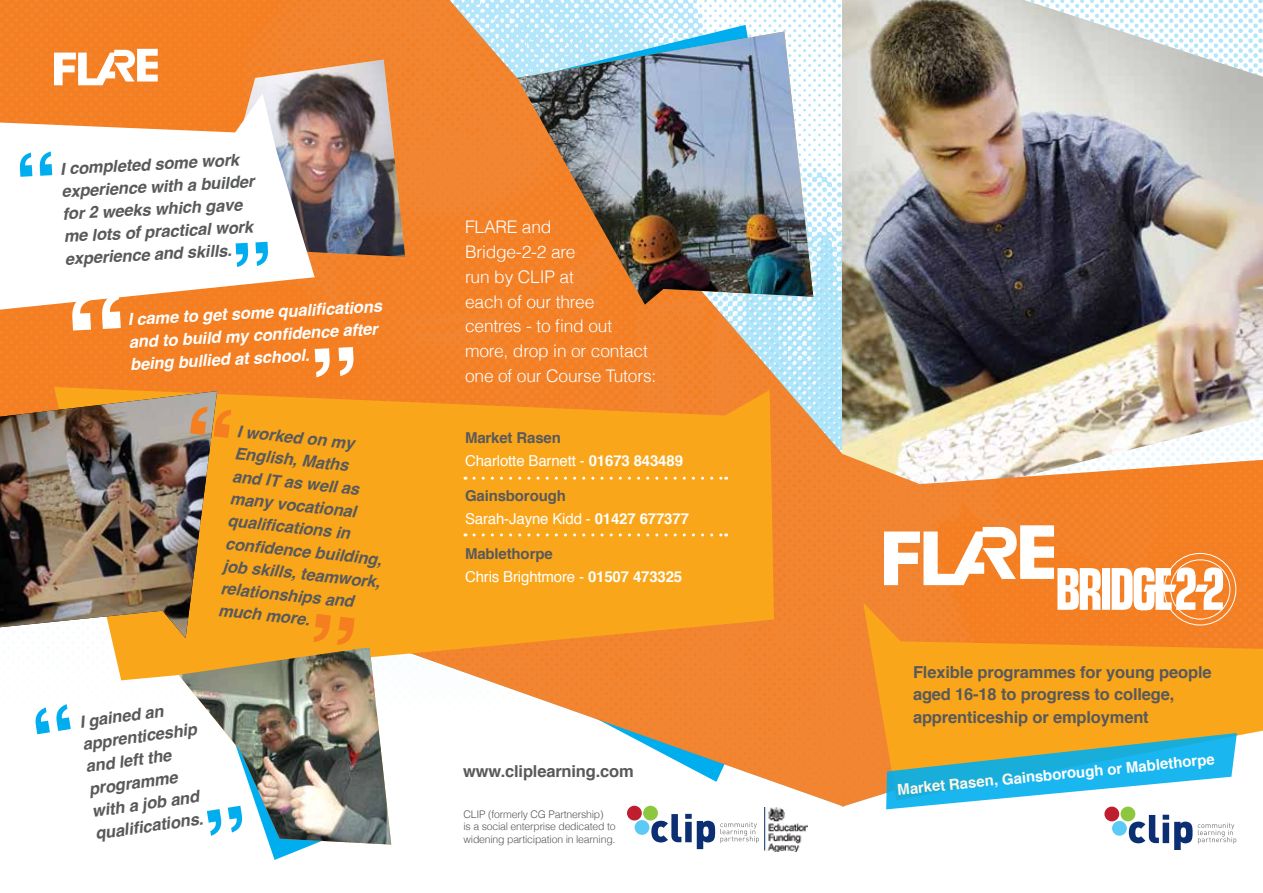
<style>
.page{position:relative;width:1263px;height:893px;background:#fff}
.page>*{position:absolute;margin:0;border:0;box-sizing:border-box;transform-origin:0 0}
.t1{font:300 17.4px/24.9px "Helvetica";letter-spacing:-.01em;color:#fff}
.t2{font:italic 700 16.5px/22.5px "Helvetica";color:#58595b}
.t3{font:700 16.5px/22.5px "Helvetica";letter-spacing:-.01em;color:#58595b}
.t4{font:italic 700 16.5px/22.5px "Helvetica";color:#fff}
.t5{font:15px/22.2px "Helvetica";letter-spacing:-.01em;color:#fff}
.t6{font:700 15px "Helvetica";color:#fff}
.t7{font:300 10.5px/12.6px "Helvetica";letter-spacing:-.02em;color:#58595b}
.s1{font-weight:700;color:#58595b}
.s2{font-weight:700}
</style>
<div class="page">
<img style="left:0;top:0;width:1263px;height:807px">
<svg style="left:863px;top:603px;width:400px;height:197px;background:#f8a126"></svg>
<svg style="left:886px;top:733px;width:351px;height:76px"></svg>
<svg style="left:54px;top:387px;width:720px;height:293px;background:#f8a223"></svg>
<img style="left:517px;top:32px;width:296px;height:273px">
<img style="left:0;top:391px;width:217px;height:247px">
<svg style="left:474px;top:477px;width:253px;height:3px"></svg>
<svg style="left:474px;top:533px;width:253px;height:3px"></svg>
<img style="left:765px;top:807px;width:42px;height:44px">
<svg style="left:54px;top:49px;width:104px;height:36px"></svg>
<svg style="left:0;top:94px;width:315px;height:216px"></svg>
<img style="left:236px;top:60px;width:169px;height:207px">
<svg style="left:20px;top:152px;width:32px;height:25px"></svg>
<svg style="left:72px;top:293px;width:49px;height:37px"></svg>
<svg style="left:315px;top:347px;width:39px;height:30px"></svg>
<svg style="left:190px;top:407px;width:41px;height:31px"></svg>
<img style="left:179px;top:614px;width:212px;height:246px">
<svg style="left:35px;top:704px;width:36px;height:30px"></svg>
<div style="left:1112px;top:821px;width:15px;height:15px;background:#5bcbf5;border-radius:50%"></div>
<div style="left:1104px;top:807px;width:15px;height:14px;background:#be1e2d;border-radius:50%"></div>
<div style="left:1120px;top:807px;width:15px;height:14px;background:#8dc63f;border-radius:50%"></div>
<svg style="left:1129px;top:815px;width:107px;height:35px"></svg>
<div style="left:635px;top:820px;width:14px;height:15px;background:#5bcbf5;border-radius:50%"></div>
<div style="left:627px;top:806px;width:15px;height:14px;background:#be1e2d;border-radius:50%"></div>
<div style="left:643px;top:806px;width:15px;height:14px;background:#8dc63f;border-radius:50%"></div>
<svg style="left:651px;top:814px;width:108px;height:35px"></svg>
<svg style="left:884px;top:525px;width:353px;height:101px"></svg>
<p class="t2" style="left:60px;top:158px;width:195px;rotate:-3deg">I completed some work experience with a builder for 2 weeks which gave me lots of practical work experience and skills.</p>
<p class="t4" style="left:127px;top:308px;width:256px;rotate:-3deg">I came to get some qualifi cations and to build my confi dence after being bullied at school.</p>
<p class="t2" style="left:238px;top:420px;width:160px;rotate:6deg">I worked on my<br>English, Maths<br>and IT as well as many vocational qualifi cations in confi dence building, job skills, teamwork, relationships and much more.</p>
<p class="t2" style="left:78px;top:711px;width:117px;rotate:-8deg">I gained an apprenticeship and left the programme with a job and qualifi cations.</p>
<p class="t1" style="left:465px;top:214px;width:193px">FLARE and<br>Bridge-2-2 are<br>run by CLIP at<br>each of our three<br>centres - to find out more, drop in or contact one of our Course Tutors:</p>
<p class="t5" style="left:465px;top:427px;width:219px"><span class="s1">Market Rasen<br></span>Charlotte Barnett - <span class="s2">01673 843489</span></p>
<p class="t5" style="left:465px;top:485px;width:225px"><span class="s1">Gainsborough<br></span>Sarah-Jayne Kidd - <span class="s2">01427 677377</span></p>
<p class="t5" style="left:465px;top:543px;width:219px"><span class="s1">Mablethorpe<br></span>Chris Brightmore - <span class="s2">01507 473325</span></p>
<p class="t3" style="left:463px;top:760px;width:172px">www.cliplearning.com</p>
<p class="t7" style="left:463px;top:807px;width:154px">CLIP (formerly CG Partnership)<br>is a social enterprise dedicated to widening participation in learning.</p>
<p class="t3" style="left:913px;top:661px;width:300px">Flexible programmes for young people aged 16-18 to progress to college, apprenticeship or employment</p>
<p class="t6" style="left:896px;top:779px;width:320px;rotate:-6deg">Market Rasen, Gainsborough or Mablethorpe</p>
</div>
